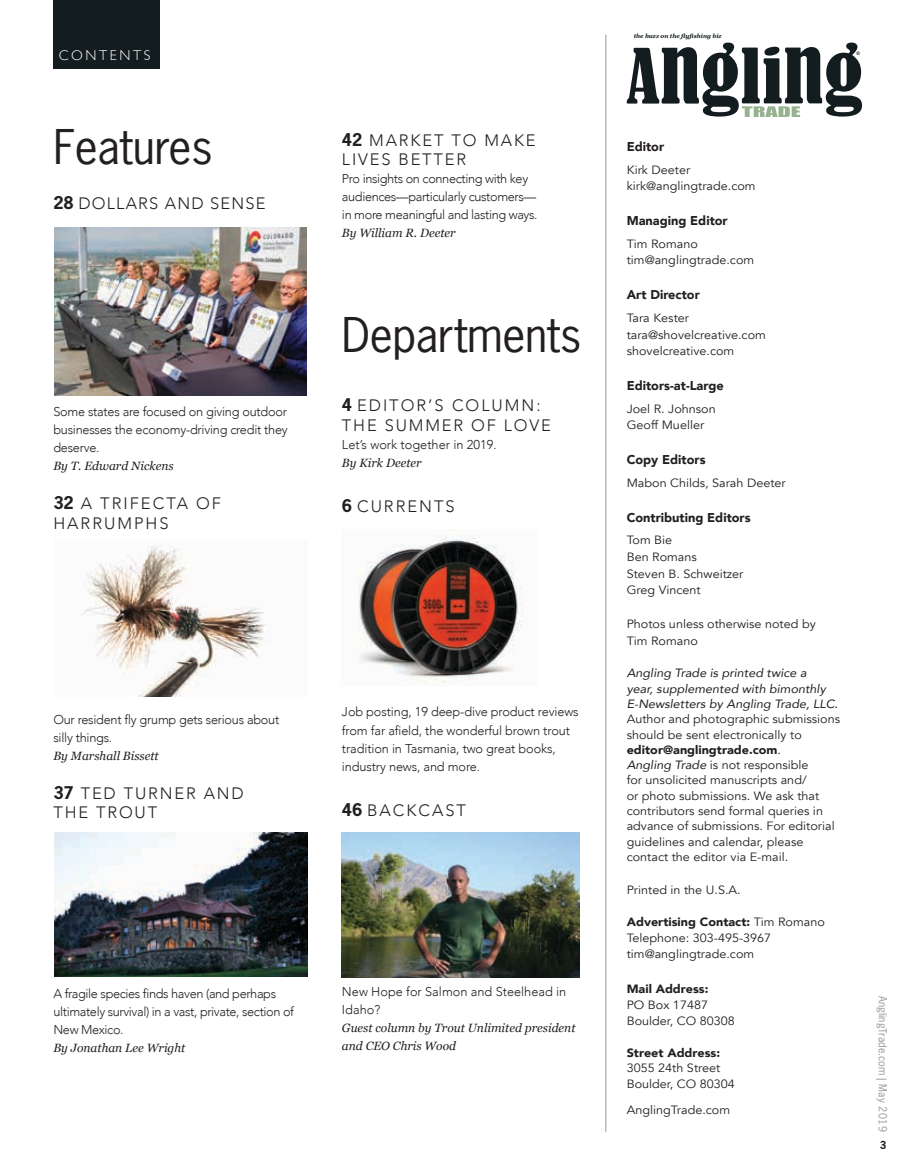
<style>
.page{position:relative;width:905px;height:1175px;background:#fff}
.page>*{position:absolute;margin:0;border:0;box-sizing:border-box;transform-origin:0 0}
.t1{font:45px "News Gothic Std";letter-spacing:-.01em;color:#231f20}
.t2{font:300 16.5px/19.5px "Avenir";letter-spacing:.11em;color:#231f20}
.t3{font:300 16.5px "Avenir";letter-spacing:.07em;color:#231f20}
.t4{font:300 14.25px "Gill Sans";letter-spacing:.18em;color:#fff}
.t5{font:300 12.75px/18px "Avenir";letter-spacing:-.02em;color:#231f20}
.t6{font:900 12.75px "Avenir";color:#231f20}
.t7{font:300 12.75px/18px "Avenir";color:#231f20}
.t8{font:12px/15.3px "Avenir";color:#231f20;scale:1.05 1}
.t9{font:italic 12px/18px "Georgia";color:#231f20}
.t10{font:10.5px "News Gothic Std";color:#949698}
.t11{font:700 10.5px "News Gothic Std";color:#231f20}
.t12{font:italic 700 6px "Georgia";color:#131c1e}
.t13{font:700 4.8px "Arial";color:#231f20}
.s1{font-family:"News Gothic Std";font-weight:700}
.s2{font-style:italic}
.s3{font-weight:900}
</style>
<div class="page">
<hr style="left:605px;top:35px;width:1px;height:1096px;background:#949698">
<div style="left:53px;top:0;width:106px;height:68px;background:#131c1e"></div>
<img style="left:79px;top:546px;width:189px;height:150px">
<img style="left:342px;top:832px;width:237px;height:145px">
<img style="left:358px;top:536px;width:165px;height:147px">
<svg style="left:626px;top:43px;width:236px;height:74px"></svg>
<img style="left:55px;top:832px;width:252px;height:144px">
<img style="left:54px;top:227px;width:253px;height:168px">
<p class="t4" style="left:59px;top:44px;width:93px">CONTENTS</p>
<p class="t1" style="left:53px;top:118px;width:161px">Features</p>
<p class="t3" style="left:53px;top:194px;width:214px"><span class="s1">28</span> DOLLARS AND SENSE</p>
<p class="t5" style="left:53px;top:403px;width:236px;text-align:justify">Some states are focused on giving outdoor businesses the economy-driving credit they deserve.</p>
<p class="t9" style="left:53px;top:456px;width:122px">By T. Edward Nickens</p>
<p class="t2" style="left:53px;top:494px;width:169px"><span class="s1">32</span> A TRIFECTA OF<br>HARRUMPHS</p>
<p class="t5" style="left:53px;top:710px;width:227px">Our resident fly grump gets serious about silly things.</p>
<p class="t9" style="left:53px;top:746px;width:107px">By Marshall Bissett</p>
<p class="t2" style="left:53px;top:783px;width:192px"><span class="s1">37</span> TED TURNER AND<br>THE TROUT</p>
<p class="t5" style="left:53px;top:984px;width:242px">A fragile species finds haven (and perhaps ultimately survival) in a vast, private, section of<br>New Mexico.</p>
<p class="t9" style="left:53px;top:1038px;width:133px">By Jonathan Lee Wright</p>
<p class="t2" style="left:342px;top:130px;width:195px"><span class="s1">42</span> MARKET TO MAKE<br>LIVES BETTER</p>
<p class="t5" style="left:342px;top:170px;width:197px">Pro insights on connecting with key audiences—particularly customers— in more meaningful and lasting ways.</p>
<p class="t9" style="left:342px;top:223px;width:115px">By William R. Deeter</p>
<p class="t1" style="left:342px;top:306px;width:241px">Departments</p>
<p class="t2" style="left:342px;top:396px;width:210px"><span class="s1">4</span> EDITOR’S COLUMN:<br>THE SUMMER OF LOVE</p>
<p class="t7" style="left:342px;top:435px;width:156px">Let’s work together in 2019.</p>
<p class="t9" style="left:342px;top:453px;width:81px">By Kirk Deeter</p>
<p class="t2" style="left:342px;top:496px;width:114px"><span class="s1">6</span> CURRENTS</p>
<p class="t5" style="left:342px;top:703px;width:238px">Job posting, 19 deep-dive product reviews from far afield, the wonderful brown trout tradition in Tasmania, two great books, industry news, and more.</p>
<p class="t2" style="left:342px;top:800px;width:125px"><span class="s1">46</span> BACKCAST</p>
<p class="t7" style="left:342px;top:982px;width:226px">New Hope for Salmon and Steelhead in<br>Idaho?</p>
<p class="t9" style="left:342px;top:1018px;width:235px">Guest column by Trout Unlimited president and CEO Chris Wood</p>
<p class="t12" style="left:633px;top:31px;width:89px">the buzz on the flyfishing biz</p>
<p class="t13" style="left:856px;top:51px;width:5px">®</p>
<p class="t6" style="left:626px;top:136px;width:39px">Editor</p>
<p class="t8" style="left:626px;top:161px;width:124px;line-height:16.8px">Kirk Deeter kirk@anglingtrade.com</p>
<p class="t6" style="left:626px;top:210px;width:103px">Managing Editor</p>
<p class="t8" style="left:626px;top:235px;width:123px;line-height:16.8px">Tim Romano tim@anglingtrade.com</p>
<p class="t6" style="left:626px;top:284px;width:75px">Art Director</p>
<p class="t8" style="left:626px;top:309px;width:134px;line-height:16.8px">Tara Kester tara@shovelcreative.com shovelcreative.com</p>
<p class="t6" style="left:626px;top:375px;width:99px">Editors-at-Large</p>
<p class="t8" style="left:626px;top:400px;width:86px;line-height:16.8px">Joel R. Johnson<br>Geoff Mueller</p>
<p class="t6" style="left:626px;top:449px;width:80px">Copy Editors</p>
<p class="t8" style="left:626px;top:475px;width:153px">Mabon Childs, Sarah Deeter</p>
<p class="t6" style="left:626px;top:506px;width:125px">Contributing Editors</p>
<p class="t8" style="left:626px;top:531px;width:113px;line-height:16.8px">Tom Bie<br>Ben Romans<br>Steven B. Schweitzer<br>Greg Vincent</p>
<p class="t8" style="left:626px;top:616px;width:182px;line-height:17px">Photos unless otherwise noted by<br>Tim Romano</p>
<p class="t8" style="left:626px;top:665px;width:205px"><span class="s2">Angling Trade is printed twice a<br>year, supplemented with bimonthly E-Newsletters by Angling Trade, LLC.<br></span>Author and photographic submissions should be sent electronically to <span class="s3">editor@anglingtrade.com</span>.<br><span class="s2">Angling Trade</span> is not responsible<br>for unsolicited manuscripts and/<br>or photo submissions. We ask that contributors send formal queries in advance of submissions. For editorial guidelines and calendar, please contact the editor via E-mail.</p>
<p class="t8" style="left:626px;top:882px;width:110px">Printed in the U.S.A.</p>
<p class="t8" style="left:626px;top:914px;width:190px;line-height:15.9px"><span class="s3">Advertising Contact:</span> Tim Romano<br>Telephone: 303-495-3967 tim@anglingtrade.com</p>
<p class="t8" style="left:626px;top:981px;width:104px;line-height:15.9px"><span class="s3">Mail Address:<br></span>PO Box 17487<br>Boulder, CO 80308</p>
<p class="t8" style="left:626px;top:1044px;width:104px;line-height:15.9px"><span class="s3">Street Address:<br></span>3055 24th Street<br>Boulder, CO 80304</p>
<p class="t8" style="left:626px;top:1102px;width:100px">AnglingTrade.com</p>
<p class="t10" style="left:889px;top:996px;width:137px;rotate:90deg">AnglingTrade.com | May 2019</p>
<p class="t11" style="left:879px;top:1138px;width:8px">3</p>
</div>
